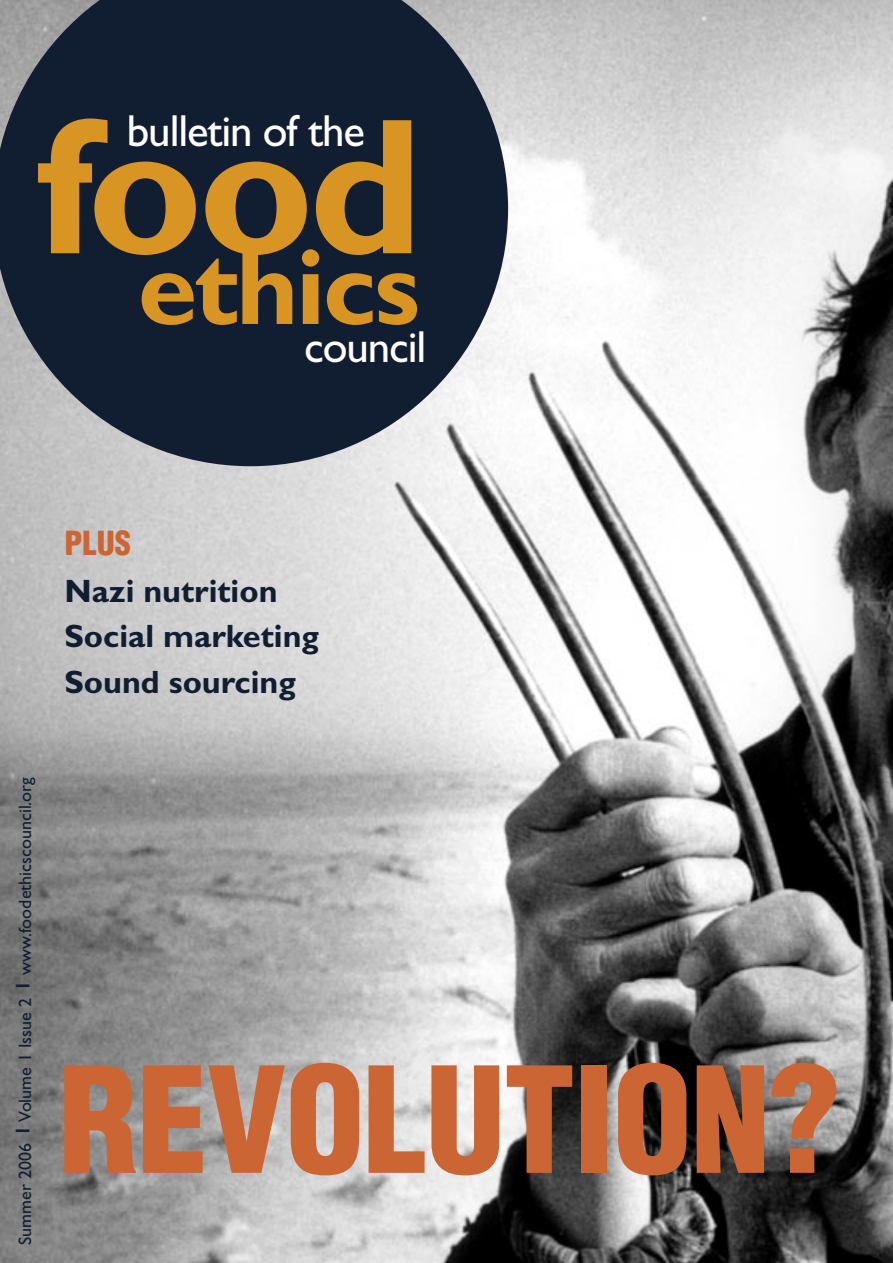
<style>
.page{position:relative;width:893px;height:1263px;background:#fff}
.page>*{position:absolute;margin:0;border:0;box-sizing:border-box;transform-origin:0 0}
.t1{font:700 195px "Gill Sans";color:#d89523}
.t2{font:900 condensed 143.25px "Helvetica";letter-spacing:-.01em;color:#cc6534}
.t3{font:700 108px "Gill Sans";letter-spacing:-.025em;color:#d89523}
.t4{font:45px "Gill Sans";letter-spacing:-.025em;color:#fff}
.t5{font:700 32.4px "Gill Sans";color:#111e32}
.t6{font:900 condensed 32.4px "Helvetica";color:#cc6534}
.t7{font:18px "Gill Sans";color:#111e32}
.s1{font-family:"Helvetica";font-weight:900;font-stretch:condensed}
</style>
<div class="page">
<img style="left:0;top:0;width:893px;height:1263px">
<svg style="left:0;top:0;width:508px;height:466px;background:#2f3a4b"></svg>
<p class="t4" style="left:127px;top:105px;width:240px">bulletin of the</p>
<p class="t1" style="left:35px;top:72px;width:389px">food</p>
<p class="t4" style="left:124px;top:122px;width:240px">bulletin of the</p>
<p class="t3" style="left:138px;top:224px;width:284px">ethics</p>
<p class="t3" style="left:135px;top:241px;width:284px">ethics</p>
<p class="t4" style="left:304px;top:321px;width:124px">council</p>
<p class="t4" style="left:302px;top:338px;width:124px">council</p>
<p class="t6" style="left:64px;top:523px;width:68px">PLUS</p>
<p class="t5" style="left:64px;top:572px;width:215px">Nazi nutrition</p>
<p class="t5" style="left:64px;top:617px;width:256px">Social marketing</p>
<p class="t5" style="left:64px;top:663px;width:233px">Sound sourcing</p>
<p class="t7" style="left:15px;top:1245px;width:470px;rotate:-90deg">Summer 2006 <span class="s1">|</span> Volume 1 Issue 2 <span class="s1">|</span> www.foodethicscouncil.org</p>
<p class="t2" style="left:58px;top:1031px;width:784px">REVOLUTION?</p>
</div>
